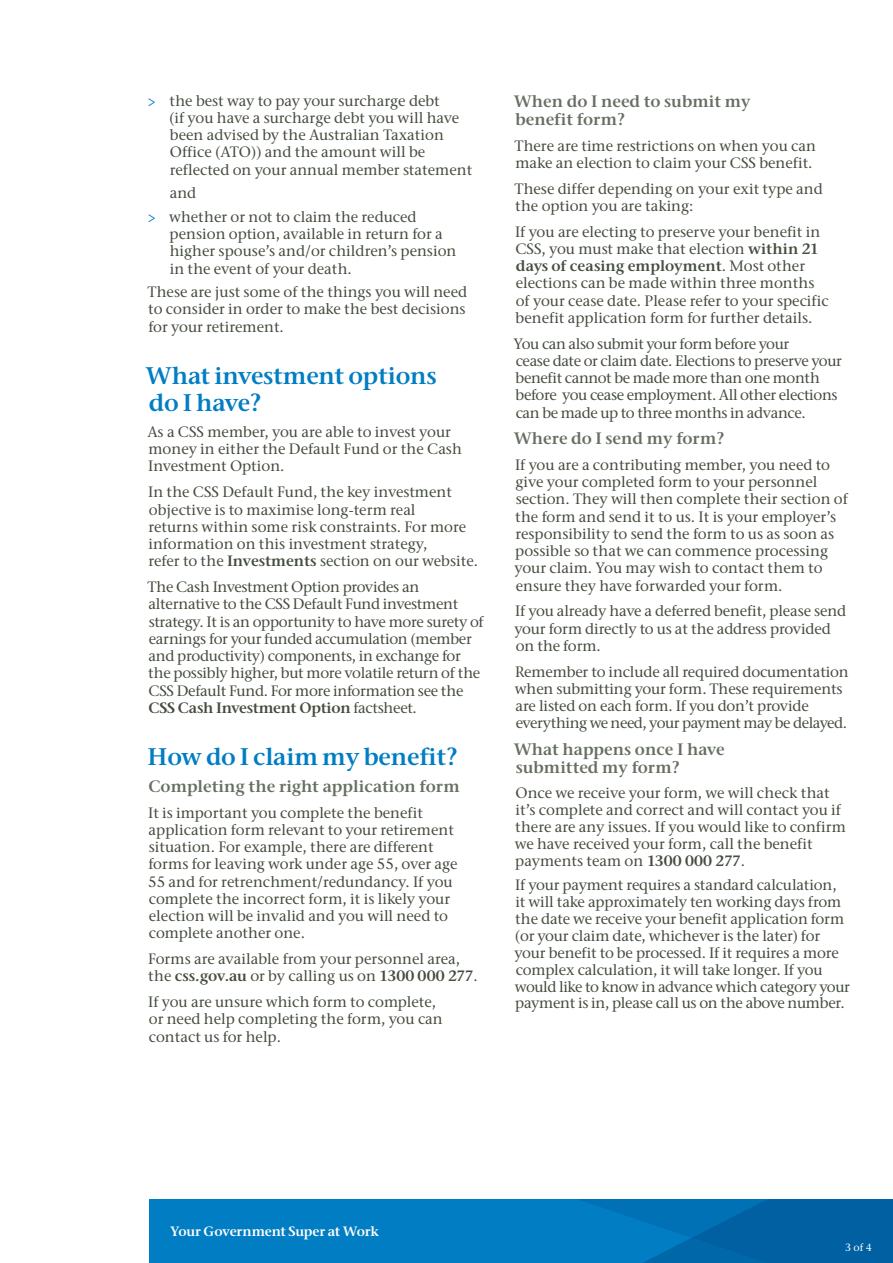
<style>
.page{position:relative;width:893px;height:1263px;background:#fff}
.page>*{position:absolute;margin:0;border:0;box-sizing:border-box;transform-origin:0 0}
._04_Blue_Subhead{font:24px/27px "Stone Serif ITC Semi";letter-spacing:-.01em;color:#007dc3}
.Small_Subhead{font:16.5px/18px "Stone Serif ITC Semi";color:#666f61}
._03_Body{font:500 15px/17.2px "Stone Serif ITC";color:#444d3e}
._03_Body-2{font:500 15px/17.2px "Stone Serif ITC";letter-spacing:-.02em;color:#444d3e}
._03_Body-3{font:500 15px/17.2px "Stone Serif ITC";letter-spacing:-.025em;color:#444d3e}
.Bullet_points{font:500 15px "Stone Serif ITC";color:#444d3e}
.t1{font:13.5px "Stone Serif ITC Semi";letter-spacing:-.02em;color:#fff}
.t2{font:500 10.5px "Stone Serif ITC";color:#fff}
.s1{color:#007dc3}
.s2{font-family:"Stone Serif ITC Semi";font-weight:400}
</style>
<div class="page">
<div style="left:149px;top:1199px;width:744px;height:64px;background:#007dc3"></div>
<svg style="left:579px;top:1199px;width:314px;height:64px"></svg>
<p class="_03_Body" style="left:169px;top:92px;width:305px;text-indent:-22px"><span class="s1">&gt;</span> the best way to pay your surcharge debt<br>(if you have a surcharge debt you will have been advised by the Australian Taxation Office (ATO)) and the amount will be reflected on your annual member statement</p>
<p class="Bullet_points" style="left:170px;top:184px;width:28px">and</p>
<p class="_03_Body" style="left:170px;top:208px;width:288px;text-indent:-22px"><span class="s1">&gt;</span> whether or not to claim the reduced pension option, available in return for a higher spouse’s and/or children’s pension in the event of your death.</p>
<p class="_03_Body" style="left:148px;top:283px;width:321px;text-align:justify">These are just some of the things you will need to consider in order to make the best decisions for your retirement.</p>
<p class="_04_Blue_Subhead" style="left:146px;top:362px;width:293px">What investment options do I have?</p>
<p class="_03_Body" style="left:147px;top:423px;width:316px">As a CSS member, you are able to invest your money in either the Default Fund or the Cash<br>Investment Option.</p>
<p class="_03_Body" style="left:148px;top:483px;width:331px">In the CSS Default Fund, the key investment objective is to maximise long-term real<br>returns within some risk constraints. For more information on this investment strategy,<br>refer to the <span class="s2">Investments</span> section on our website.</p>
<p class="_03_Body-2" style="left:148px;top:578px;width:338px">The Cash Investment Option provides an alternative to the CSS Default Fund investment strategy. It is an opportunity to have more surety of earnings for your funded accumulation (member and productivity) components, in exchange for the possibly higher, but more volatile return of the CSS Default Fund. For more information see the <span class="s2">CSS Cash Investment Option</span> factsheet.</p>
<p class="_04_Blue_Subhead" style="left:148px;top:743px;width:312px">How do I claim my benefit?</p>
<p class="Small_Subhead" style="left:149px;top:777px;width:313px">Completing the right application form</p>
<p class="_03_Body" style="left:148px;top:804px;width:311px">It is important you complete the benefit application form relevant to your retirement situation. For example, there are different forms for leaving work under age 55, over age 55 and for retrenchment/redundancy. If you complete the incorrect form, it is likely your election will be invalid and you will need to complete another one.</p>
<p class="_03_Body" style="left:148px;top:950px;width:331px">Forms are available from your personnel area, the <span class="s2">css.gov.au</span> or by calling us on <span class="s2">1300 000 277</span>.</p>
<p class="_03_Body" style="left:148px;top:993px;width:296px">If you are unsure which form to complete, or need help completing the form, you can contact us for help.</p>
<p class="Small_Subhead" style="left:514px;top:92px;width:239px">When do I need to submit my benefit form?</p>
<p class="_03_Body" style="left:514px;top:137px;width:303px">There are time restrictions on when you can make an election to claim your CSS benefit.</p>
<p class="_03_Body" style="left:514px;top:180px;width:310px">These differ depending on your exit type and the option you are taking:</p>
<p class="_03_Body" style="left:515px;top:223px;width:315px">If you are electing to preserve your benefit in CSS, you must make that election <span class="s2">within 21 days of ceasing employment</span>. Most other elections can be made within three months of your cease date. Please refer to your specific benefit application form for further details.</p>
<p class="_03_Body-3" style="left:513px;top:335px;width:330px">You can also submit your form before your<br>cease date or claim date. Elections to preserve your benefit cannot be made more than one month before you cease employment. All other elections can be made up to three months in advance.</p>
<p class="Small_Subhead" style="left:514px;top:429px;width:212px">Where do I send my form?</p>
<p class="_03_Body" style="left:514px;top:456px;width:335px">If you are a contributing member, you need to give your completed form to your personnel section. They will then complete their section of the form and send it to us. It is your employer’s responsibility to send the form to us as soon as possible so that we can commence processing your claim. You may wish to contact them to ensure they have forwarded your form.</p>
<p class="_03_Body" style="left:514px;top:602px;width:333px">If you already have a deferred benefit, please send your form directly to us at the address provided on the form.</p>
<p class="_03_Body" style="left:515px;top:663px;width:335px">Remember to include all required documentation when submitting your form. These requirements are listed on each form. If you don’t provide everything we need, your payment may be delayed.</p>
<p class="Small_Subhead" style="left:514px;top:740px;width:213px">What happens once I have submitted my form?</p>
<p class="_03_Body" style="left:515px;top:784px;width:333px;line-height:16.8px">Once we receive your form, we will check that it’s complete and correct and will contact you if there are any issues. If you would like to confirm we have received your form, call the benefit payments team on <span class="s2">1300 000 277</span>.</p>
<p class="_03_Body" style="left:514px;top:877px;width:337px;line-height:16.8px">If your payment requires a standard calculation,<br>it will take approximately ten working days from the date we receive your benefit application form (or your claim date, whichever is the later) for your benefit to be processed. If it requires a more complex calculation, it will take longer. If you would like to know in advance which category your payment is in, please call us on the above number.</p>
<p class="t1" style="left:170px;top:1223px;width:210px">Your Government Super at Work</p>
<p class="t2" style="left:845px;top:1241px;width:28px">3 of 4</p>
</div>
